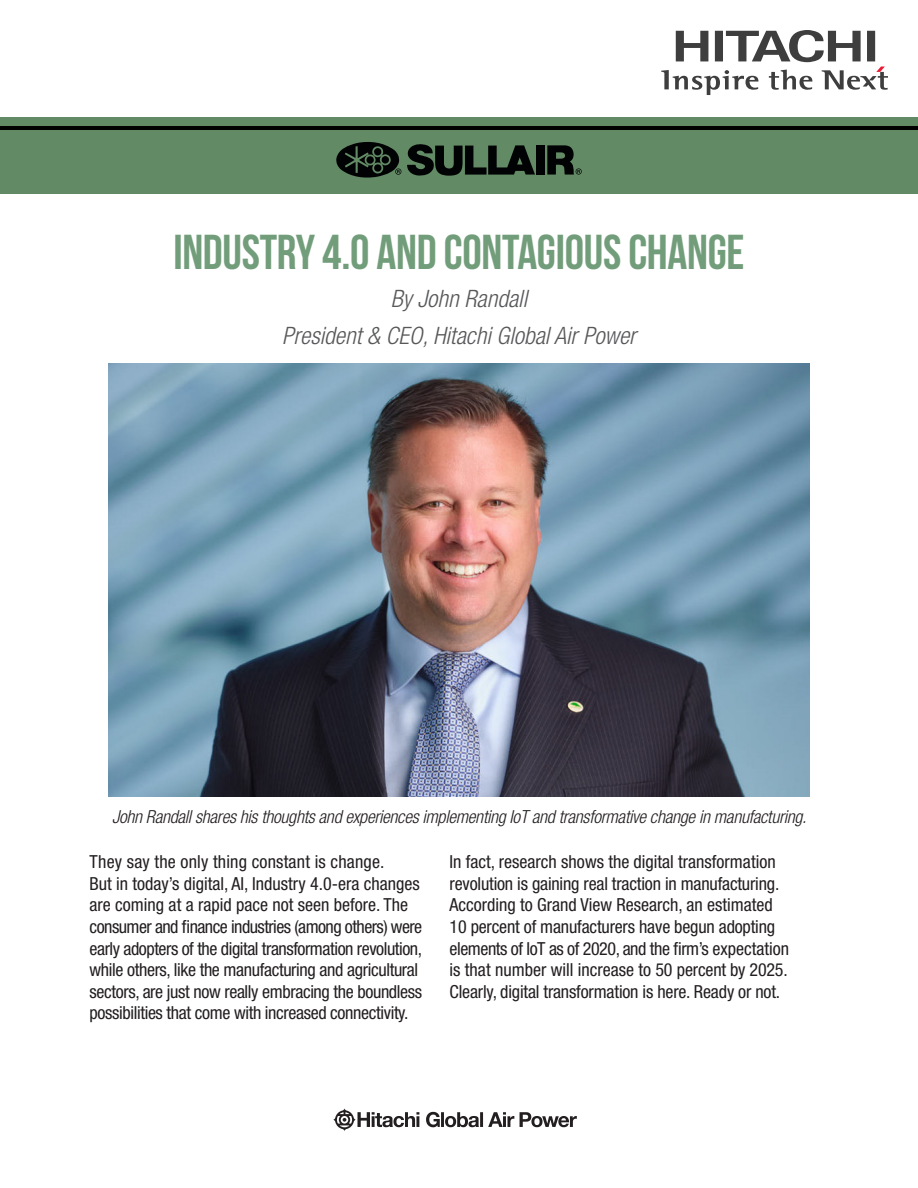
<style>
.page{position:relative;width:918px;height:1188px;background:#fff}
.page>*{position:absolute;margin:0;border:0;box-sizing:border-box;transform-origin:0 0}
.Large_Headline_-_Green{font:700 48.9px "Bebas Neue";letter-spacing:-.005em;color:#729d7a}
.Body_Copy{font:italic 300 condensed 24px "Helvetica Neue LT Std";color:#57585a}
.Body_Copy-2{font:condensed 18px/21.6px "Helvetica Neue LT Std";letter-spacing:-.01em;color:#231f20}
.Body_Copy-3{font:italic 300 condensed 18px "Helvetica Neue LT Std";letter-spacing:-.015em;color:#231f20}
</style>
<div class="page">
<svg style="left:333px;top:1108px;width:244px;height:23px"></svg>
<svg style="left:661px;top:30px;width:227px;height:65px"></svg>
<img style="left:108px;top:363px;width:702px;height:433px">
<div style="left:0;top:117px;width:918px;height:77px;background:#628a65"></div>
<hr style="left:0;top:126px;width:918px;height:4px;background:#000">
<div style="left:536px;top:145px;width:9px;height:30px;background:#010203"></div>
<svg style="left:407px;top:144px;width:128px;height:32px"></svg>
<svg style="left:547px;top:145px;width:35px;height:30px"></svg>
<svg style="left:336px;top:142px;width:65px;height:36px"></svg>
<p class="Large_Headline_-_Green" style="left:173px;top:226px;width:573px">INDUSTRY 4.0 AND CONTAGIOUS CHANGE</p>
<p class="Body_Copy" style="left:391px;top:284px;width:138px">By John Randall</p>
<p class="Body_Copy" style="left:282px;top:322px;width:355px">President &amp; CEO, Hitachi Global Air Power</p>
<p class="Body_Copy-3" style="left:112px;top:807px;width:696px">John Randall shares his thoughts and experiences implementing IoT and transformative change in manufacturing.</p>
<p class="Body_Copy-2" style="left:90px;top:851px;width:334px">They say the only thing constant is change.<br>But in today’s digital, AI, Industry 4.0-era changes are coming at a rapid pace not seen before. The consumer and finance industries (among others) were early adopters of the digital transformation revolution, while others, like the manufacturing and agricultural sectors, are just now really embracing the boundless possibilities that come with increased connectivity.</p>
<p class="Body_Copy-2" style="left:450px;top:851px;width:341px">In fact, research shows the digital transformation revolution is gaining real traction in manufacturing.<br>According to Grand View Research, an estimated 10 percent of manufacturers have begun adopting elements of IoT as of 2020, and the firm’s expectation is that number will increase to 50 percent by 2025.<br>Clearly, digital transformation is here. Ready or not.</p>
</div>
